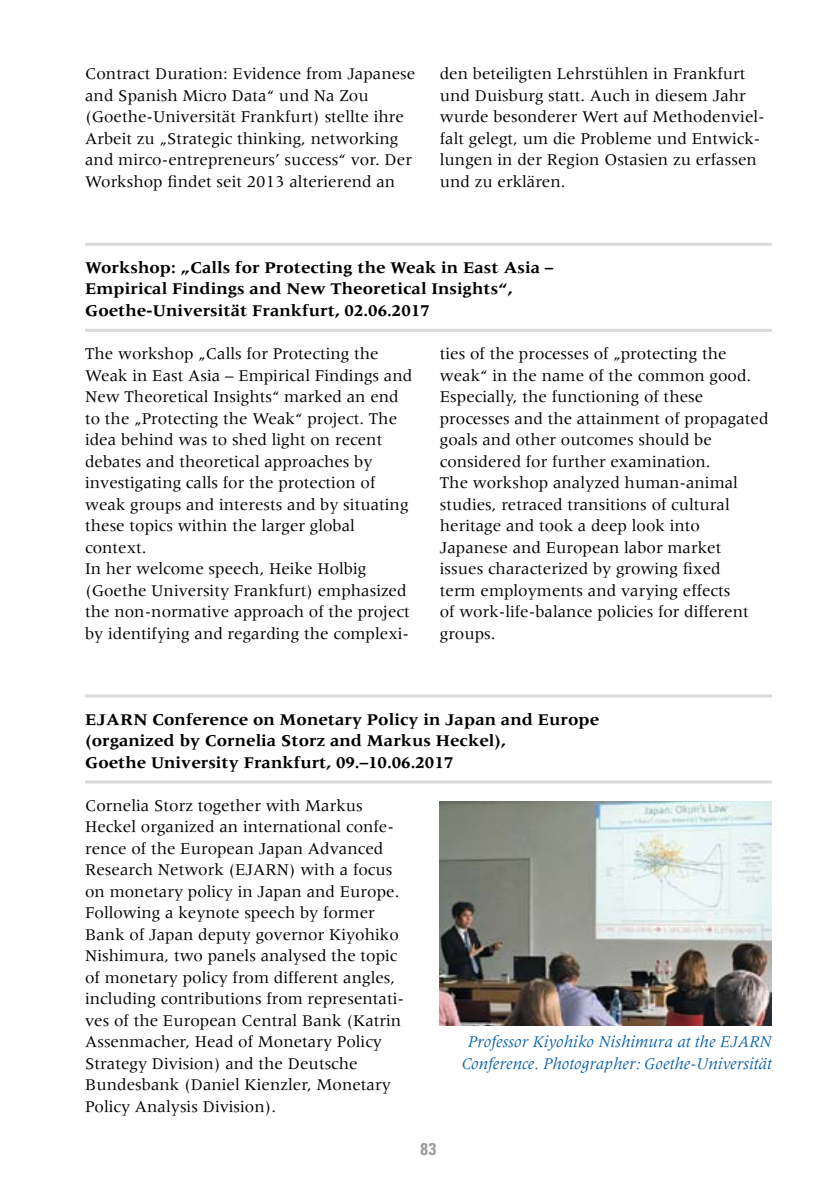
<style>
.page{position:relative;width:840px;height:1191px;background:#fff}
.page>*{position:absolute;margin:0;border:0;box-sizing:border-box;transform-origin:0 0}
.t1{font:17px/21.6px "Meridien";color:#000}
.t2{font:700 17px/21.6px "Meridien";color:#000}
.t3{font:italic 17px/21.6px "Meridien";color:#005da9;text-align:center}
.t4{font:700 condensed 17px "Univers";color:#9d9d9c}
</style>
<div class="page">
<hr style="left:85px;top:243px;width:686px;height:3px;background:#dadada">
<hr style="left:85px;top:329px;width:686px;height:3px;background:#dadada">
<hr style="left:85px;top:694px;width:686px;height:3px;background:#dadada">
<hr style="left:85px;top:780px;width:686px;height:3px;background:#dadada">
<img style="left:439px;top:801px;width:332px;height:224px">
<p class="t1" style="left:85px;top:63px;width:331px">Contract Duration: Evidence from Japanese and Spanish Micro Data“ und Na Zou (Goethe-Universität Frankfurt) stellte ihre Arbeit zu „Strategic thinking, networking and mirco-entrepreneurs’ success“ vor. Der Workshop findet seit 2013 alterierend an</p>
<p class="t1" style="left:439px;top:63px;width:326px">den beteiligten Lehrstühlen in Frankfurt und Duisburg statt. Auch in diesem Jahr wurde besonderer Wert auf Methodenviel&shy;falt gelegt, um die Probleme und Entwick&shy;lungen in der Region Ostasien zu erfassen und zu erklären.</p>
<p class="t2" style="left:85px;top:256px;width:469px">Workshop: „Calls for Protecting the Weak in East Asia –<br>Empirical Findings and New Theoretical Insights“,<br>Goethe-Universität Frankfurt, 02.06.2017</p>
<p class="t1" style="left:85px;top:343px;width:328px">The workshop „Calls for Protecting the Weak in East Asia – Empirical Findings and New Theoretical Insights“ marked an end to the „Protecting the Weak“ project. The idea behind was to shed light on recent debates and theoretical approaches by investigating calls for the protection of weak groups and interests and by situating these topics within the larger global context.<br>In her welcome speech, Heike Holbig (Goethe University Frankfurt) emphasized the non-normative approach of the project by identifying and regarding the complexi-</p>
<p class="t1" style="left:439px;top:343px;width:330px">ties of the processes of „protecting the weak“ in the name of the common good.<br>Especially, the functioning of these processes and the attainment of propagated goals and other outcomes should be considered for further examination.<br>The workshop analyzed human-animal studies, retraced transitions of cultural heritage and took a deep look into Japanese and European labor market issues characterized by growing fixed<br>term employments and varying effects<br>of work-life-balance policies for different groups.</p>
<p class="t2" style="left:85px;top:708px;width:515px">EJARN Conference on Monetary Policy in Japan and Europe (organized by Cornelia Storz and Markus Heckel),<br>Goethe University Frankfurt, 09.–10.06.2017</p>
<p class="t1" style="left:85px;top:794px;width:320px">Cornelia Storz together with Markus Heckel organized an international confe&shy;rence of the European Japan Advanced Research Network (EJARN) with a focus on monetary policy in Japan and Europe.<br>Following a keynote speech by former Bank of Japan deputy governor Kiyohiko Nishimura, two panels analysed the topic of monetary policy from different angles, including contributions from representati&shy;ves of the European Central Bank (Katrin Assenmacher, Head of Monetary Policy Strategy Division) and the Deutsche Bundesbank (Daniel Kienzler, Monetary Policy Analysis Division).</p>
<p class="t3" style="left:461px;top:1031px;width:311px">Professor Kiyohiko Nishimura at the EJARN<br>Conference. Photographer: Goethe-Universität</p>
<p class="t4" style="left:420px;top:1138px;width:17px">83</p>
</div>
